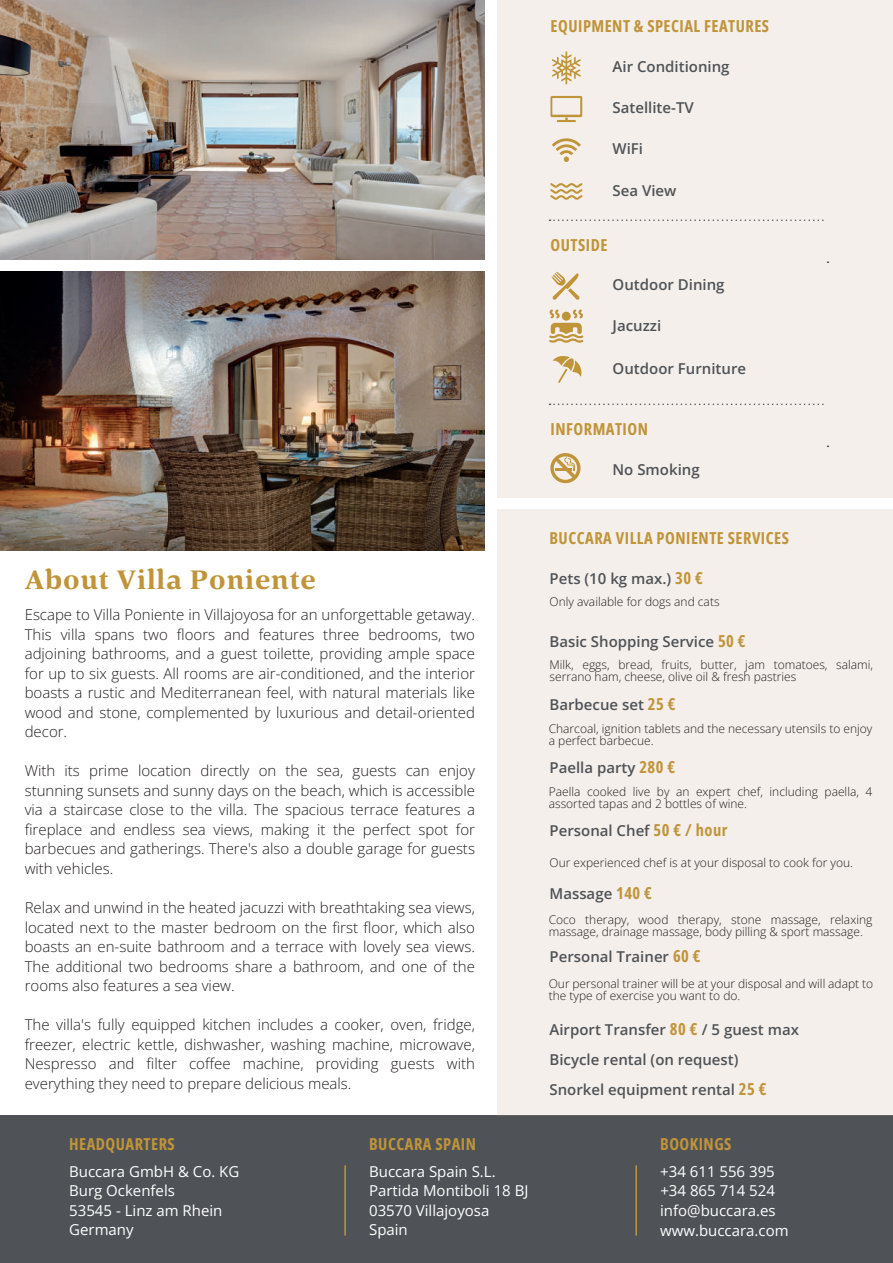
<style>
.page{position:relative;width:893px;height:1263px;background:#fff}
.page>*{position:absolute;margin:0;border:0;box-sizing:border-box;transform-origin:0 0}
.t1{font:700 27.6px "Corda";letter-spacing:.03em;color:#c09439;scale:1.06 1}
.t2{font:700 16.5px "Open Sans Condensed";letter-spacing:.03em;color:#c09439}
.t3{font:300 15px/19.5px "Open Sans";color:#231f20;text-align:justify}
.t4{font:600 15px/30px "Open Sans";color:#4f5357}
.t5{font:15px/19.5px "Open Sans";color:#fff}
.t6{font:300 12px/12px "Open Sans";color:#231f20}
.s1{font-family:"Open Sans Condensed";font-weight:700;font-size:16.5px;color:#c09439}
</style>
<div class="page">
<div style="left:497px;top:0;width:396px;height:498px;background:#f4efeb"></div>
<svg style="left:550px;top:219px;width:274px;height:2px"></svg>
<svg style="left:552px;top:272px;width:28px;height:28px"></svg>
<svg style="left:553px;top:356px;width:29px;height:27px"></svg>
<svg style="left:552px;top:52px;width:29px;height:32px"></svg>
<svg style="left:550px;top:183px;width:32px;height:17px"></svg>
<svg style="left:552px;top:138px;width:29px;height:24px"></svg>
<svg style="left:550px;top:96px;width:32px;height:26px"></svg>
<svg style="left:550px;top:453px;width:30px;height:30px"></svg>
<svg style="left:550px;top:403px;width:274px;height:2px"></svg>
<div style="left:0;top:1115px;width:893px;height:148px;background:#4f5357"></div>
<hr style="left:635px;top:1165px;width:2px;height:70px;background:#c09439">
<hr style="left:344px;top:1165px;width:2px;height:70px;background:#c09439">
<div style="left:497px;top:509px;width:396px;height:606px;background:#f4efeb"></div>
<svg style="left:549px;top:309px;width:34px;height:34px"></svg>
<img style="left:0;top:0;width:485px;height:260px">
<img style="left:0;top:272px;width:485px;height:278px">
<h1 class="t1" style="left:25px;top:562px;width:276px">About Villa Poniente</h1>
<p class="t3" style="left:25px;top:605px;width:452px">Escape to Villa Poniente in Villajoyosa for an unforgettable getaway.<br>This villa spans two floors and features three bedrooms, two adjoining bathrooms, and a guest toilette, providing ample space for up to six guests. All rooms are air-conditioned, and the interior boasts a rustic and Mediterranean feel, with natural materials like wood and stone, complemented by luxurious and detail-oriented decor.</p>
<p class="t3" style="left:25px;top:761px;width:452px">With its prime location directly on the sea, guests can enjoy stunning sunsets and sunny days on the beach, which is accessible via a staircase close to the villa. The spacious terrace features a fireplace and endless sea views, making it the perfect spot for barbecues and gatherings. There's also a double garage for guests with vehicles.</p>
<p class="t3" style="left:25px;top:897px;width:452px">Relax and unwind in the heated jacuzzi with breathtaking sea views, located next to the master bedroom on the first floor, which also boasts an en-suite bathroom and a terrace with lovely sea views.<br>The additional two bedrooms share a bathroom, and one of the rooms also features a sea view.</p>
<p class="t3" style="left:25px;top:1014px;width:452px">The villa's fully equipped kitchen includes a cooker, oven, fridge, freezer, electric kettle, dishwasher, washing machine, microwave, Nespresso and filter coffee machine, providing guests with everything they need to prepare delicious meals.</p>
<p class="t2" style="left:69px;top:1133px;width:107px">HEADQUARTERS</p>
<p class="t5" style="left:69px;top:1161px;width:172px">Buccara GmbH &amp; Co. KG<br>Burg Ockenfels<br>53545 - Linz am Rhein<br>Germany</p>
<p class="t2" style="left:369px;top:1133px;width:108px">BUCCARA SPAIN</p>
<p class="t5" style="left:369px;top:1161px;width:161px">Buccara Spain S.L.<br>Partida Montiboli 18 BJ<br>03570 Villajoyosa<br>Spain</p>
<p class="t2" style="left:551px;top:14px;width:220px">EQUIPMENT &amp; SPECIAL FEATURES</p>
<p class="t4" style="left:613px;top:51px;width:119px">Air Conditioning</p>
<p class="t4" style="left:613px;top:92px;width:83px">Satellite-TV</p>
<p class="t4" style="left:613px;top:134px;width:32px">WiFi</p>
<p class="t4" style="left:613px;top:175px;width:65px">Sea View</p>
<p class="t2" style="left:551px;top:234px;width:58px">OUTSIDE</p>
<p class="t4" style="left:613px;top:269px;width:114px">Outdoor Dining</p>
<p class="t4" style="left:613px;top:310px;width:50px">Jacuzzi</p>
<p class="t4" style="left:613px;top:353px;width:135px">Outdoor Furniture</p>
<p class="t2" style="left:551px;top:418px;width:99px">INFORMATION</p>
<p class="t4" style="left:613px;top:454px;width:89px">No Smoking</p>
<p class="t2" style="left:549px;top:527px;width:241px">BUCCARA VILLA PONIENTE SERVICES</p>
<p class="t4" style="left:549px;top:563px;width:155px">Pets (10 kg max.) <span class="s1">30 €</span></p>
<p class="t6" style="left:549px;top:595px;width:172px">Only available for dogs and cats</p>
<p class="t4" style="left:549px;top:626px;width:198px">Basic Shopping Service <span class="s1">50 €</span></p>
<p class="t6" style="left:549px;top:659px;width:325px">Milk, eggs, bread, fruits, butter, jam tomatoes, salami, serrano ham, cheese, olive oil &amp; fresh pastries</p>
<p class="t6" style="left:549px;top:722px;width:325px">Charcoal, ignition tablets and the necessary utensils to enjoy a perfect barbecue.</p>
<p class="t6" style="left:549px;top:786px;width:325px">Paella cooked live by an expert chef, including paella, 4 assorted tapas and 2 bottles of wine.</p>
<p class="t4" style="left:549px;top:689px;width:127px">Barbecue set <span class="s1">25 €</span></p>
<p class="t4" style="left:549px;top:752px;width:127px">Paella party <span class="s1">280 €</span></p>
<p class="t4" style="left:549px;top:815px;width:179px">Personal Chef <span class="s1">50 € / hour</span></p>
<p class="t6" style="left:549px;top:856px;width:305px">Our experienced chef is at your disposal to cook for you.</p>
<p class="t4" style="left:549px;top:878px;width:104px">Massage <span class="s1">140 €</span></p>
<p class="t6" style="left:549px;top:913px;width:325px">Coco therapy, wood therapy, stone massage, relaxing massage, drainage massage, body pilling &amp; sport massage.</p>
<p class="t4" style="left:549px;top:941px;width:153px">Personal Trainer <span class="s1">60 €</span></p>
<p class="t6" style="left:549px;top:977px;width:326px">Our personal trainer will be at your disposal and will adapt to the type of exercise you want to do.</p>
<p class="t4" style="left:549px;top:1014px;width:251px">Airport Transfer <span class="s1">80 €</span> / 5 guest max<br>Bicycle rental (on request)<br>Snorkel equipment rental <span class="s1">25 €</span></p>
<p class="t2" style="left:660px;top:1133px;width:73px">BOOKINGS</p>
<p class="t5" style="left:660px;top:1161px;width:116px">+34 611 556 395</p>
<p class="t5" style="left:660px;top:1200px;width:130px">info@buccara.es www.buccara.com</p>
<p class="t5" style="left:660px;top:1181px;width:116px">+34 865 714 524</p>
</div>
